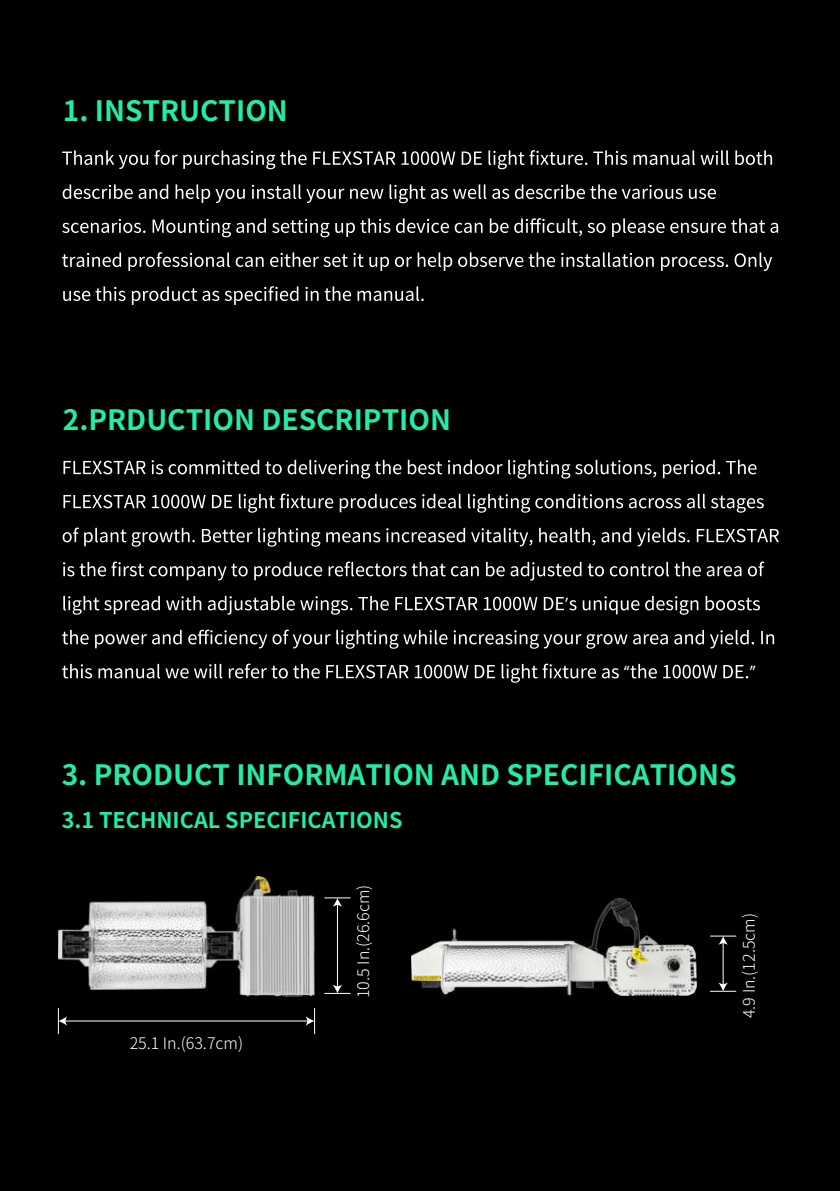
<style>
.page{position:relative;width:840px;height:1191px;background:#fff}
.page>*{position:absolute;margin:0;border:0;box-sizing:border-box;transform-origin:0 0}
.t1{font:700 28px "Source Han Sans SC";color:#24eba6}
.t2{font:700 21.6px "Source Han Sans SC";color:#24eba6}
.t3{font:18px "Myriad Pro";color:#fff}
.t4{font:300 16px "Source Han Sans SC";color:#fff}
</style>
<div class="page">
<div style="left:0;top:0;width:839px;height:1191px;background:#000"></div>
<svg style="left:62px;top:150px;width:709px;height:19px"></svg>
<svg style="left:63px;top:184px;width:652px;height:19px"></svg>
<svg style="left:62px;top:218px;width:715px;height:19px"></svg>
<svg style="left:62px;top:252px;width:709px;height:19px"></svg>
<svg style="left:63px;top:286px;width:360px;height:19px"></svg>
<svg style="left:63px;top:460px;width:693px;height:18px"></svg>
<svg style="left:63px;top:493px;width:700px;height:19px"></svg>
<svg style="left:63px;top:527px;width:715px;height:19px"></svg>
<svg style="left:63px;top:561px;width:700px;height:19px"></svg>
<svg style="left:63px;top:596px;width:500px;height:18px"></svg>
<svg style="left:569px;top:596px;width:190px;height:18px"></svg>
<svg style="left:62px;top:629px;width:711px;height:19px"></svg>
<svg style="left:62px;top:663px;width:556px;height:19px"></svg>
<svg style="left:630px;top:664px;width:117px;height:14px"></svg>
<hr style="left:337px;top:904px;width:1px;height:83px;background:#fff">
<svg style="left:324px;top:985px;width:26px;height:9px"></svg>
<svg style="left:324px;top:897px;width:26px;height:9px"></svg>
<hr style="left:722px;top:942px;width:1px;height:43px;background:#fff">
<svg style="left:710px;top:982px;width:25px;height:9px"></svg>
<svg style="left:710px;top:935px;width:25px;height:9px"></svg>
<hr style="left:64px;top:1020px;width:244px;height:1px;background:#fff">
<svg style="left:58px;top:1008px;width:9px;height:25px"></svg>
<svg style="left:305px;top:1008px;width:10px;height:25px"></svg>
<img style="left:58px;top:876px;width:256px;height:120px">
<img style="left:411px;top:899px;width:285px;height:96px">
<p class="t1" style="left:63px;top:96px;width:226px">1. INSTRUCTION</p>
<p class="t1" style="left:63px;top:405px;width:389px">2.PRDUCTION DESCRIPTION</p>
<p class="t3" style="left:564px;top:593px;width:5px">’</p>
<p class="t3" style="left:623px;top:661px;width:8px">“</p>
<p class="t3" style="left:749px;top:661px;width:8px">”</p>
<p class="t1" style="left:62px;top:760px;width:676px">3. PRODUCT INFORMATION AND SPECIFICATIONS</p>
<p class="t2" style="left:62px;top:809px;width:342px">3.1 TECHNICAL SPECIFICATIONS</p>
<p class="t4" style="left:130px;top:1034px;width:115px">25.1 In.(63.7cm)</p>
<p class="t4" style="left:355px;top:998px;width:115px;rotate:-90deg">10.5 In.(26.6cm)</p>
<p class="t4" style="left:740px;top:1018px;width:106px;rotate:-90deg">4.9 In.(12.5cm)</p>
</div>
